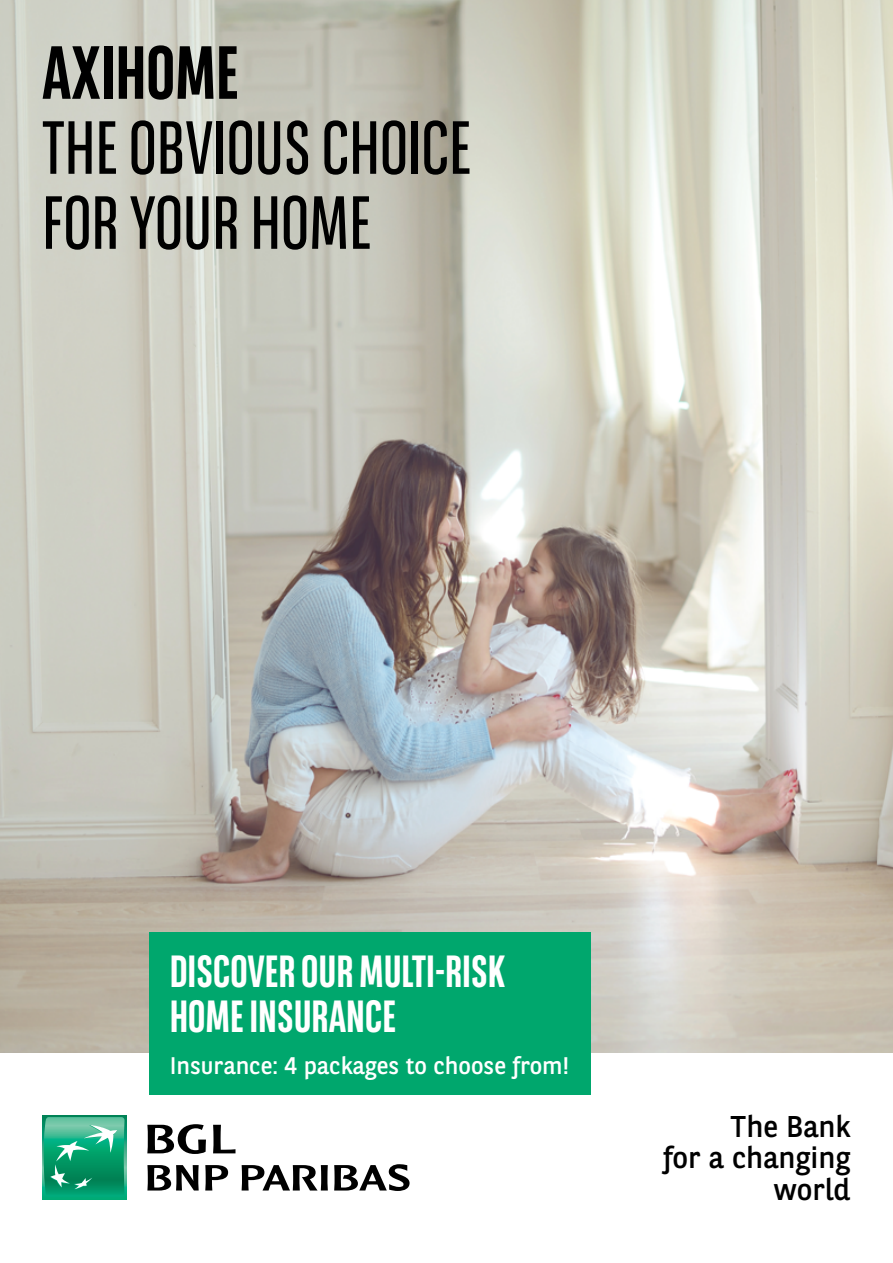
<style>
.page{position:relative;width:893px;height:1263px;background:#fff}
.page>*{position:absolute;margin:0;border:0;box-sizing:border-box;transform-origin:0 0}
.t1{font:75px/75px "BNPP Sans Condensed";color:#000}
.t2{font:700 75px "BNPP Sans Condensed";color:#000}
.t3{font:700 45px/45px "BNPP Sans Condensed";color:#fff}
.t4{font:30px/31.5px "BNPP Sans";color:#000;text-align:right}
.t5{font:24px "BNPP Sans";color:#fff}
</style>
<div class="page">
<img style="left:0;top:0;width:893px;height:1052px">
<div style="left:149px;top:932px;width:442px;height:162px;background:#00a76d"></div>
<div style="left:42px;top:1115px;width:84px;height:85px;background:linear-gradient(to right,#00ab77,#00ab77)"></div>
<svg style="left:44px;top:1117px;width:81px;height:80px;background:#2dab82"></svg>
<svg style="left:147px;top:1124px;width:59px;height:30px"></svg>
<svg style="left:213px;top:1125px;width:22px;height:28px"></svg>
<svg style="left:147px;top:1165px;width:52px;height:25px"></svg>
<svg style="left:205px;top:1165px;width:23px;height:25px"></svg>
<svg style="left:242px;top:1165px;width:86px;height:25px"></svg>
<svg style="left:334px;top:1164px;width:76px;height:27px"></svg>
<h1 class="t2" style="left:42px;top:29px;width:198px">AXIHOME</h1>
<h1 class="t1" style="left:42px;top:109px;width:431px">THE OBVIOUS CHOICE<br>FOR YOUR HOME</h1>
<p class="t3" style="left:170px;top:949px;width:337px">DISCOVER OUR MULTI-RISK<br>HOME INSURANCE</p>
<p class="t5" style="left:170px;top:1049px;width:401px">Insurance: 4 packages to choose from!</p>
<p class="t4" style="left:663px;top:1109px;width:189px">The Bank<br>for a changing world</p>
</div>
